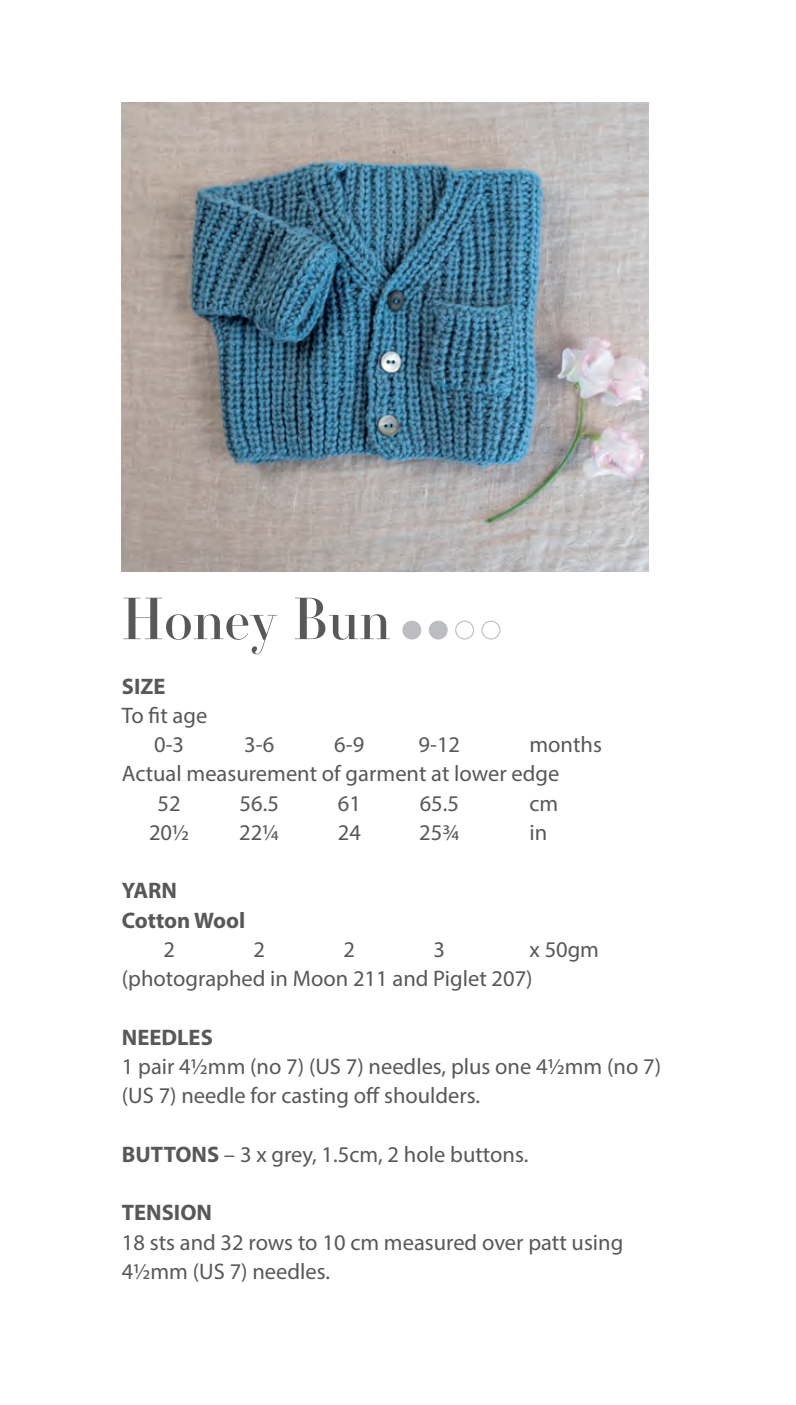
<style>
.page{position:relative;width:796px;height:1405px;background:#fff}
.page>*{position:absolute;margin:0;border:0;box-sizing:border-box;transform-origin:0 0}
.t1{font:56.25px "Essonnes Headline";color:#57585a}
.t2{font:22.5px/29.2px "Myriad Pro";color:#57585a}
.t3{font:700 22.5px/29.2px "Myriad Pro";color:#57585a}
.s1{font-weight:700}
</style>
<div class="page">
<img style="left:122px;top:103px;width:526px;height:469px">
<div style="left:403px;top:621px;width:17px;height:18px;background:#bcbdc0;border-radius:50%"></div>
<div style="left:402px;top:620px;width:19px;height:19px;border:1px solid #bcbdc0;border-radius:50%"></div>
<div style="left:429px;top:621px;width:18px;height:18px;background:#bcbdc0;border-radius:50%"></div>
<div style="left:428px;top:620px;width:19px;height:19px;border:1px solid #bcbdc0;border-radius:50%"></div>
<div style="left:455px;top:620px;width:19px;height:19px;border:1px solid #bcbdc0;border-radius:50%"></div>
<div style="left:481px;top:620px;width:19px;height:19px;border:1px solid #bcbdc0;border-radius:50%"></div>
<h1 class="t1" style="left:122px;top:580px;width:270px">Honey Bun</h1>
<p class="t3" style="left:122px;top:670px;width:45px">SIZE</p>
<p class="t2" style="left:122px;top:700px;width:87px;text-align:center">To fit age<br>0-3</p>
<p class="t2" style="left:244px;top:729px;width:31px">3-6</p>
<p class="t2" style="left:334px;top:729px;width:31px">6-9</p>
<p class="t2" style="left:418px;top:729px;width:43px">9-12</p>
<p class="t2" style="left:529px;top:729px;width:74px">months</p>
<p class="t2" style="left:122px;top:758px;width:439px">Actual measurement of garment at lower edge</p>
<p class="t2" style="left:157px;top:788px;width:25px">52</p>
<p class="t2" style="left:239px;top:788px;width:41px">56.5</p>
<p class="t2" style="left:337px;top:788px;width:25px">61</p>
<p class="t2" style="left:419px;top:788px;width:41px">65.5</p>
<p class="t2" style="left:529px;top:788px;width:30px">cm</p>
<p class="t2" style="left:149px;top:817px;width:42px">20½</p>
<p class="t2" style="left:239px;top:817px;width:42px">22¼</p>
<p class="t2" style="left:337px;top:817px;width:25px">24</p>
<p class="t2" style="left:419px;top:817px;width:42px">25¾</p>
<p class="t2" style="left:529px;top:817px;width:19px">in</p>
<p class="t3" style="left:122px;top:875px;width:125px">YARN<br>Cotton Wool</p>
<p class="t2" style="left:163px;top:934px;width:13px">2</p>
<p class="t2" style="left:253px;top:934px;width:13px">2</p>
<p class="t2" style="left:343px;top:934px;width:13px">2</p>
<p class="t2" style="left:433px;top:934px;width:13px">3</p>
<p class="t2" style="left:122px;top:934px;width:478px;text-indent:407px">x 50gm (photographed in Moon 211 and Piglet 207)</p>
<p class="t3" style="left:122px;top:1021px;width:92px">NEEDLES</p>
<p class="t2" style="left:122px;top:1051px;width:540px">1 pair 4½mm (no 7) (US 7) needles, plus one 4½mm (no 7) (US 7) needle for casting off shoulders.</p>
<p class="t2" style="left:122px;top:1139px;width:408px"><span class="s1">BUTTONS</span> – 3 x grey, 1.5cm, 2 hole buttons.</p>
<p class="t3" style="left:122px;top:1197px;width:92px">TENSION</p>
<p class="t2" style="left:122px;top:1226px;width:502px">18 sts and 32 rows to 10 cm measured over patt using<br>4½mm (US 7) needles.</p>
</div>
